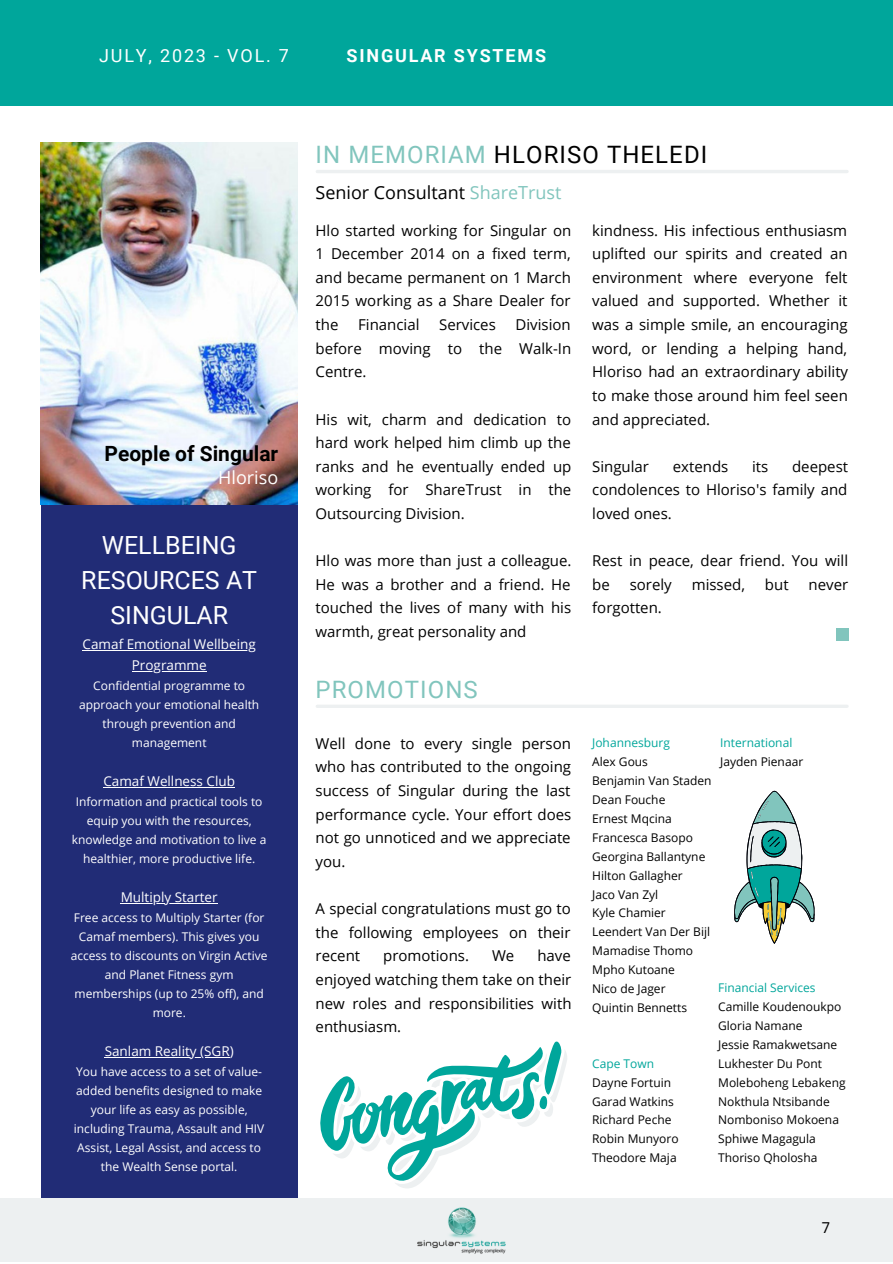
<style>
.page{position:relative;width:893px;height:1264px;background:#fff}
.page>*{position:absolute;margin:0;border:0;box-sizing:border-box;transform-origin:0 0}
.t1{font:25.05px/34.8px "Roboto";color:#fff;text-align:center}
.t2{font:24px "Roboto";letter-spacing:.045em;color:#000}
.t3{font:24px "Roboto";letter-spacing:.045em;color:#81c5bd}
.t4{font:700 21px "Roboto";color:#000}
.t5{font:18px "Open Sans";color:#000}
.t6{font:700 18px "Roboto";letter-spacing:.1em;color:#fff}
.t7{font:18px "Roboto";letter-spacing:.1em;color:#fff}
.t8{font:18px "Open Sans";color:#fff}
.t9{font:15px/23.5px "Open Sans";color:#020202;text-align:justify}
.t10{font:15px/23.5px "Open Sans";color:#000;text-align:justify}
.t11{font:15px "Poppins";color:#000}
.t12{font:13.5px/21px "Open Sans";color:#fff;text-align:center}
.t13{font:12px/19px "Open Sans";color:#fff;text-align:center}
.t14{font:12px "Open Sans";color:#020202}
.t15{font:12px "Open Sans";color:#000}
.t16{font:12px "Open Sans";color:#00a69b}
.s1{color:#81c5bd}
</style>
<div class="page">
<div style="left:41px;top:501px;width:256px;height:699px;background:#212c76"></div>
<div style="left:0;top:1198px;width:892px;height:63px;background:#edf0f1"></div>
<img style="left:417px;top:1207px;width:89px;height:47px">
<img style="left:41px;top:142px;width:256px;height:362px">
<div style="left:0;top:0;width:892px;height:106px;background:#00a69b"></div>
<div style="left:835px;top:628px;width:13px;height:12px;background:#81c5bd"></div>
<hr style="left:317px;top:170px;width:530px;height:3px;background:#edf0f1">
<hr style="left:317px;top:704px;width:530px;height:4px;background:#edf0f1">
<svg style="left:734px;top:790px;width:81px;height:154px"></svg>
<svg style="left:320px;top:1041px;width:247px;height:147px"></svg>
<hr style="left:83px;top:649px;width:173px;height:1px;background:#fff">
<hr style="left:132px;top:670px;width:75px;height:1px;background:#fff">
<hr style="left:103px;top:786px;width:132px;height:1px;background:#fff">
<hr style="left:121px;top:902px;width:97px;height:1px;background:#fff">
<hr style="left:105px;top:1056px;width:125px;height:1px;background:#fff">
<p class="t7" style="left:99px;top:45px;width:191px">JULY, 2023 - VOL. 7</p>
<p class="t6" style="left:346px;top:45px;width:201px">SINGULAR SYSTEMS</p>
<p class="t4" style="left:105px;top:442px;width:175px">People of Singular</p>
<p class="t8" style="left:218px;top:465px;width:61px">Hloriso</p>
<p class="t1" style="left:81px;top:528px;width:177px">WELLBEING<br>RESOURCES AT<br>SINGULAR</p>
<p class="t12" style="left:83px;top:633px;width:174px">Camaf Emotional Wellbeing<br>Programme</p>
<p class="t13" style="left:79px;top:675px;width:182px">Confidential programme to approach your emotional health through prevention and management</p>
<p class="t12" style="left:103px;top:770px;width:133px">Camaf Wellness Club</p>
<p class="t13" style="left:72px;top:791px;width:196px">Information and practical tools to equip you with the resources, knowledge and motivation to live a healthier, more productive life.</p>
<p class="t12" style="left:121px;top:885px;width:98px">Multiply Starter</p>
<p class="t13" style="left:71px;top:907px;width:198px">Free access to Multiply Starter (for<br>Camaf members). This gives you access to discounts on Virgin Active and Planet Fitness gym memberships (up to 25% off), and more.</p>
<p class="t12" style="left:105px;top:1039px;width:130px">Sanlam Reality (SGR)</p>
<p class="t13" style="left:74px;top:1061px;width:192px">You have access to a set of value&shy;added benefits designed to make your life as easy as possible, including Trauma, Assault and HIV<br>Assist, Legal Assist, and access to the Wealth Sense portal.</p>
<p class="t2" style="left:315px;top:141px;width:393px"><span class="s1">IN MEMORIAM</span> HLORISO THELEDI</p>
<p class="t5" style="left:315px;top:179px;width:247px">Senior Consultant <span class="s1">ShareTrust</span></p>
<p class="t9" style="left:315px;top:218px;width:257px">Hlo started working for Singular on 1 December 2014 on a fixed term, and became permanent on 1 March 2015 working as a Share Dealer for the</p>
<p class="t9" style="left:358px;top:312px;width:63px">Financial</p>
<p class="t9" style="left:439px;top:312px;width:58px">Services</p>
<p class="t9" style="left:315px;top:312px;width:257px;text-indent:200px">Division before moving to the Walk-In Centre.</p>
<p class="t9" style="left:315px;top:407px;width:257px">His wit, charm and dedication to hard work helped him climb up the ranks and he eventually ended up working for ShareTrust in the Outsourcing Division.</p>
<p class="t9" style="left:315px;top:548px;width:257px">Hlo was more than just a colleague.<br>He was a brother and a friend. He touched the lives of many with his warmth, great personality and</p>
<p class="t3" style="left:315px;top:675px;width:164px">PROMOTIONS</p>
<p class="t10" style="left:315px;top:731px;width:257px">Well done to every single person who has contributed to the ongoing success of Singular during the last performance cycle. Your effort does not go unnoticed and we appreciate you.</p>
<p class="t10" style="left:315px;top:896px;width:257px">A special congratulations must go to the following employees on their recent</p>
<p class="t10" style="left:315px;top:943px;width:257px;text-indent:222px">have enjoyed watching them take on their new roles and responsibilities with enthusiasm.</p>
<p class="t10" style="left:383px;top:943px;width:87px">promotions.</p>
<p class="t10" style="left:492px;top:943px;width:24px">We</p>
<p class="t9" style="left:592px;top:218px;width:257px">kindness. His infectious enthusiasm uplifted our spirits and created an environment where everyone felt valued and supported. Whether it was a simple smile, an encouraging word, or lending a helping hand, Hloriso had an extraordinary ability to make those around him feel seen and appreciated.</p>
<p class="t9" style="left:592px;top:454px;width:58px">Singular</p>
<p class="t9" style="left:672px;top:454px;width:57px">extends</p>
<p class="t9" style="left:752px;top:454px;width:18px">its</p>
<p class="t9" style="left:592px;top:454px;width:257px;text-indent:200px">deepest condolences to Hloriso's family and loved ones.</p>
<p class="t9" style="left:592px;top:548px;width:257px">Rest in peace, dear friend. You will be</p>
<p class="t9" style="left:629px;top:572px;width:44px">sorely</p>
<p class="t9" style="left:691px;top:572px;width:55px">missed,</p>
<p class="t9" style="left:764px;top:572px;width:25px">but</p>
<p class="t9" style="left:808px;top:572px;width:41px">never</p>
<p class="t9" style="left:592px;top:596px;width:71px">forgotten.</p>
<p class="t16" style="left:592px;top:733px;width:79px">Johannesburg</p>
<p class="t15" style="left:592px;top:752px;width:57px">Alex Gous</p>
<p class="t15" style="left:592px;top:771px;width:121px">Benjamin Van Staden</p>
<p class="t15" style="left:592px;top:790px;width:75px">Dean Fouche</p>
<p class="t15" style="left:592px;top:809px;width:81px">Ernest Mqcina</p>
<p class="t15" style="left:592px;top:828px;width:102px">Francesca Basopo</p>
<p class="t15" style="left:592px;top:847px;width:115px">Georgina Ballantyne</p>
<p class="t15" style="left:592px;top:866px;width:92px">Hilton Gallagher</p>
<p class="t15" style="left:592px;top:885px;width:68px">Jaco Van Zyl</p>
<p class="t15" style="left:592px;top:904px;width:75px">Kyle Chamier</p>
<p class="t15" style="left:592px;top:923px;width:119px">Leendert Van Der Bijl</p>
<p class="t15" style="left:592px;top:942px;width:102px">Mamadise Thomo</p>
<p class="t15" style="left:592px;top:961px;width:84px">Mpho Kutoane</p>
<p class="t15" style="left:592px;top:980px;width:75px">Nico de Jager</p>
<p class="t15" style="left:592px;top:999px;width:96px">Quintin Bennetts</p>
<p class="t16" style="left:720px;top:733px;width:74px">International</p>
<p class="t15" style="left:720px;top:752px;width:84px">Jayden Pienaar</p>
<p class="t16" style="left:718px;top:978px;width:99px">Financial Services</p>
<p class="t14" style="left:718px;top:997px;width:125px">Camille Koudenoukpo</p>
<p class="t14" style="left:718px;top:1016px;width:86px">Gloria Namane</p>
<p class="t14" style="left:718px;top:1035px;width:121px">Jessie Ramakwetsane</p>
<p class="t14" style="left:718px;top:1054px;width:105px">Lukhester Du Pont</p>
<p class="t14" style="left:718px;top:1073px;width:129px">Moleboheng Lebakeng</p>
<p class="t14" style="left:718px;top:1092px;width:113px">Nokthula Ntsibande</p>
<p class="t14" style="left:718px;top:1111px;width:122px">Nomboniso Mokoena</p>
<p class="t14" style="left:718px;top:1130px;width:99px">Sphiwe Magagula</p>
<p class="t14" style="left:718px;top:1149px;width:101px">Thoriso Qholosha</p>
<p class="t16" style="left:592px;top:1054px;width:63px">Cape Town</p>
<p class="t14" style="left:592px;top:1073px;width:80px">Dayne Fortuin</p>
<p class="t14" style="left:592px;top:1092px;width:83px">Garad Watkins</p>
<p class="t14" style="left:592px;top:1111px;width:81px">Richard Peche</p>
<p class="t14" style="left:592px;top:1130px;width:88px">Robin Munyoro</p>
<p class="t14" style="left:592px;top:1149px;width:86px">Theodore Maja</p>
<p class="t11" style="left:821px;top:1216px;width:10px">7</p>
</div>
